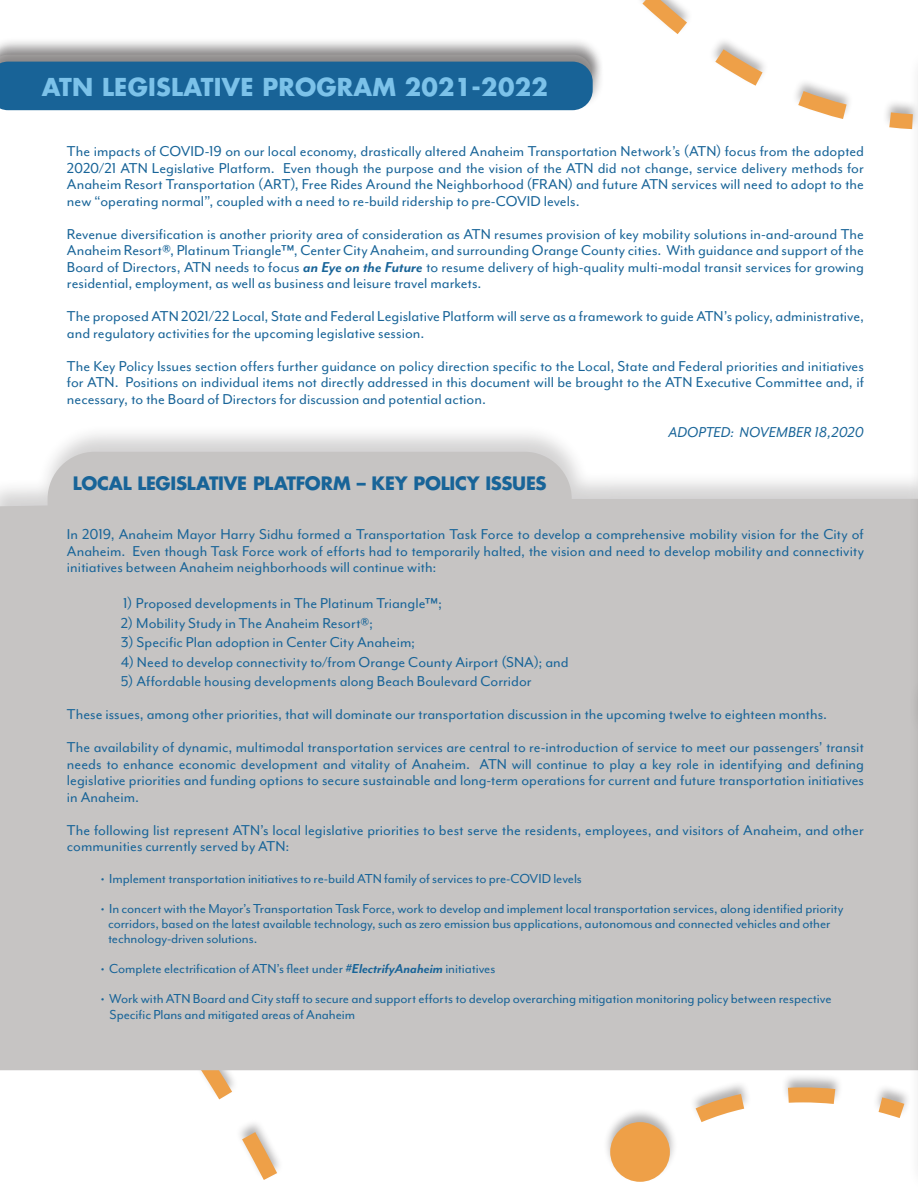
<style>
.page{position:relative;width:918px;height:1188px;background:#fff}
.page>*{position:absolute;margin:0;border:0;box-sizing:border-box;transform-origin:0 0}
.t1{font:700 24px "Futura Std";letter-spacing:.01em;color:#7cc2e9}
.t2{font:700 18px "Futura Std";letter-spacing:-.015em;color:#186498}
.t3{font:16.5px/16.5px "Mr Eaves Mod OT";color:#186498;text-align:justify}
.t4{font:italic 16.5px "Mr Eaves Mod OT";letter-spacing:-.01em;color:#186498}
.t5{font:15px/15px "Mr Eaves Mod OT";letter-spacing:-.005em;color:#186498}
.s1{font-weight:700;font-style:italic}
</style>
<div class="page">
<svg style="left:242px;top:1132px;width:35px;height:48px"></svg>
<svg style="left:202px;top:1073px;width:30px;height:26px"></svg>
<svg style="left:788px;top:1087px;width:47px;height:17px"></svg>
<svg style="left:696px;top:1094px;width:48px;height:28px"></svg>
<svg style="left:879px;top:1097px;width:25px;height:21px"></svg>
<div style="left:610px;top:1122px;width:60px;height:60px;background:#eea048;border-radius:50%"></div>
<svg style="left:889px;top:112px;width:19px;height:17px"></svg>
<svg style="left:715px;top:49px;width:48px;height:37px"></svg>
<svg style="left:798px;top:91px;width:49px;height:28px"></svg>
<svg style="left:642px;top:0;width:45px;height:34px"></svg>
<div style="left:0;top:424px;width:918px;height:649px;background:#231f20;opacity:.2"></div>
<div style="left:0;top:452px;width:908px;height:618px;background:#c6c4c3"></div>
<div style="left:908px;top:0;width:10px;height:737px;background:#231f20;opacity:.2"></div>
<div style="left:908px;top:623px;width:10px;height:565px;background:#231f20;opacity:.2"></div>
<div style="left:0;top:37px;width:603px;height:55px;background:#231f20;opacity:.35"></div>
<div style="left:0;top:44px;width:605px;height:67px;background:#231f20;opacity:.35"></div>
<svg style="left:0;top:55px;width:593px;height:55px;background:#276996"></svg>
<h1 class="t1" style="left:42px;top:71px;width:508px">ATN LEGISLATIVE PROGRAM 2021-2022</h1>
<p class="t3" style="left:67px;top:143px;width:799px">The impacts of COVID-19 on our local economy, drastically altered Anaheim Transportation Network’s (ATN) focus from the adopted 2020/21 ATN Legislative Platform. Even though the purpose and the vision of the ATN did not change, service delivery methods for Anaheim Resort Transportation (ART), Free Rides Around the Neighborhood (FRAN) and future ATN services will need to adopt to the new “operating normal”, coupled with a need to re-build ridership to pre-COVID levels.</p>
<p class="t3" style="left:67px;top:226px;width:799px">Revenue diversification is another priority area of consideration as ATN resumes provision of key mobility solutions in-and-around The Anaheim Resort®, Platinum Triangle™, Center City Anaheim, and surrounding Orange County cities. With guidance and support of the Board of Directors, ATN needs to focus <span class="s1">an Eye on the Future</span> to resume delivery of high-quality multi-modal transit services for growing residential, employment, as well as business and leisure travel markets.</p>
<p class="t3" style="left:67px;top:308px;width:799px">The proposed ATN 2021/22 Local, State and Federal Legislative Platform will serve as a framework to guide ATN’s policy, administrative, and regulatory activities for the upcoming legislative session.</p>
<p class="t3" style="left:67px;top:358px;width:799px">The Key Policy Issues section offers further guidance on policy direction specific to the Local, State and Federal priorities and initiatives for ATN. Positions on individual items not directly addressed in this document will be brought to the ATN Executive Committee and, if necessary, to the Board of Directors for discussion and potential action.</p>
<p class="t4" style="left:668px;top:423px;width:197px">ADOPTED: NOVEMBER 18,2020</p>
<p class="t2" style="left:73px;top:471px;width:475px">LOCAL LEGISLATIVE PLATFORM – KEY POLICY ISSUES</p>
<p class="t3" style="left:67px;top:526px;width:799px">In 2019, Anaheim Mayor Harry Sidhu formed a Transportation Task Force to develop a comprehensive mobility vision for the City of Anaheim. Even though Task Force work of efforts had to temporarily halted, the vision and need to develop mobility and connectivity initiatives between Anaheim neighborhoods will continue with:</p>
<p class="t3" style="left:123px;top:595px;width:320px">1) Proposed developments in The Platinum Triangle™;</p>
<p class="t3" style="left:121px;top:615px;width:254px">2) Mobility Study in The Anaheim Resort®;</p>
<p class="t3" style="left:121px;top:634px;width:296px">3) Specific Plan adoption in Center City Anaheim;</p>
<p class="t3" style="left:121px;top:654px;width:449px">4) Need to develop connectivity to/from Orange County Airport (SNA); and</p>
<p class="t3" style="left:67px;top:665px;width:799px;line-height:33px;text-align:left;text-indent:54px">5) Affordable housing developments along Beach Boulevard Corridor<br>These issues, among other priorities, that will dominate our transportation discussion in the upcoming twelve to eighteen months.<br>The availability of dynamic, multimodal transportation services are central to re-introduction of service to meet our passengers’ transit</p>
<p class="t3" style="left:67px;top:756px;width:799px">needs to enhance economic development and vitality of Anaheim. ATN will continue to play a key role in identifying and defining legislative priorities and funding options to secure sustainable and long-term operations for current and future transportation initiatives in Anaheim.</p>
<p class="t3" style="left:67px;top:822px;width:798px">The following list represent ATN’s local legislative priorities to best serve the residents, employees, and visitors of Anaheim, and other communities currently served by ATN:</p>
<p class="t5" style="left:101px;top:871px;width:483px">• Implement transportation initiatives to re-build ATN family of services to pre-COVID levels</p>
<p class="t5" style="left:108px;top:901px;width:737px;text-indent:-7px">• In concert with the Mayor’s Transportation Task Force, work to develop and implement local transportation services, along identified priority corridors, based on the latest available technology, such as zero emission bus applications, autonomous and connected vehicles and other technology-driven solutions.</p>
<p class="t5" style="left:101px;top:961px;width:396px">• Complete electrification of ATN’s fleet under <span class="s1">#ElectrifyAnaheim</span> initiatives</p>
<p class="t5" style="left:110px;top:990px;width:724px;line-height:16.5px;text-indent:-9px">• Work with ATN Board and City staff to secure and support efforts to develop overarching mitigation monitoring policy between respective<br>Specific Plans and mitigated areas of Anaheim</p>
</div>
